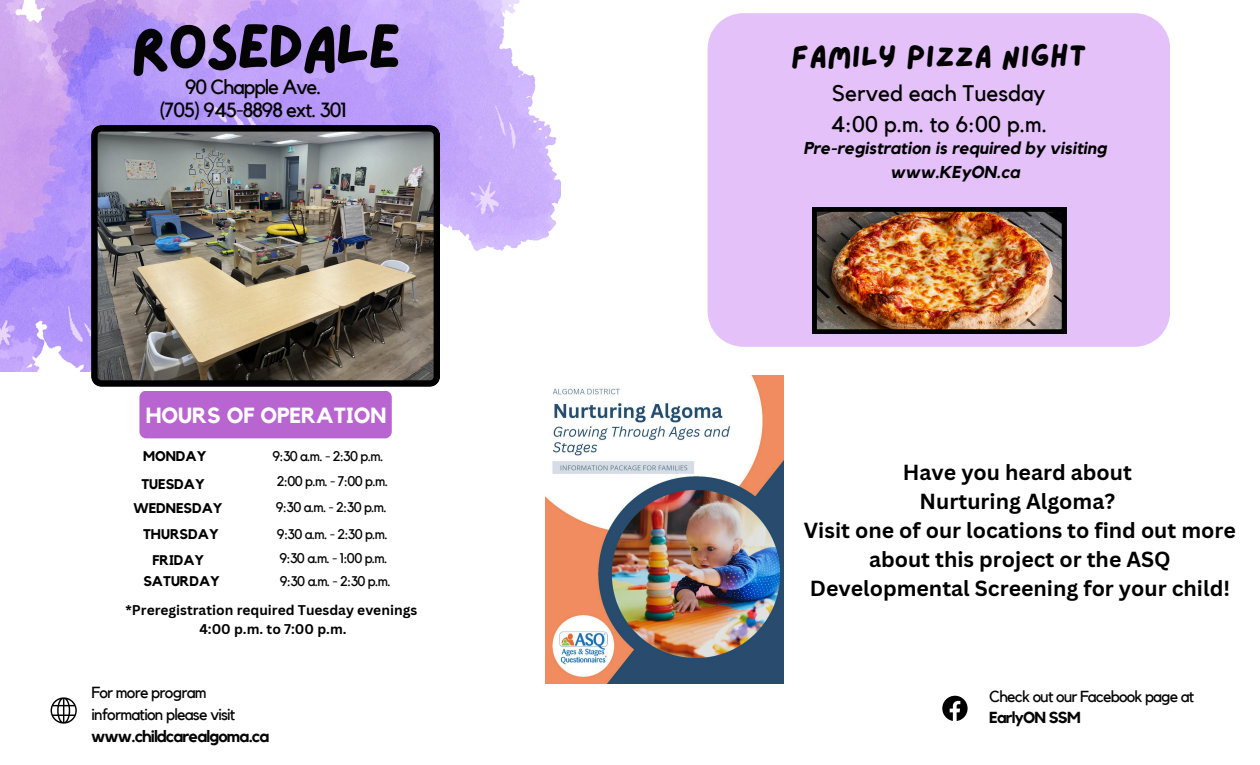
<style>
.page{position:relative;width:1260px;height:765px;background:#fff}
.page>*{position:absolute;margin:0;border:0;box-sizing:border-box;transform-origin:0 0}
.t1{font:63.38px "Lazydog";letter-spacing:-.05em;color:#040404}
.t2{font:30.88px "Lazydog";color:#000}
.t3{font:22.5px/31px "Kollektif";color:#000}
.t4{font:700 21.88px "Kollektif";color:#fff}
.t5{font:700 21.25px/29px "Canva Sans";color:#000;text-align:center}
.t6{font:20.5px/23.5px "Kollektif";letter-spacing:-.05em;color:#040404;text-align:center}
.t7{font:italic 700 17.12px/23.5px "Kollektif";color:#000;text-align:center}
.t8{font:700 16.38px "Kollektif";letter-spacing:-.05em;color:#040404}
.t9{font:16px/20.8px "Kollektif";letter-spacing:-.045em;color:#040404}
.t10{font:14px "Kollektif";letter-spacing:-.05em;color:#040404}
.t11{font:700 14px "Kollektif";color:#000}
.t12{font:700 13.75px "Canva Sans";color:#000}
.s1{font-weight:700}
</style>
<div class="page">
<img style="left:0;top:0;width:560px;height:372px">
<div style="left:139px;top:391px;width:253px;height:47px;background:#b965d1;border-radius:7px"></div>
<div style="left:708px;top:13px;width:462px;height:334px;background:#e4c1f9"></div>
<svg style="left:942px;top:696px;width:26px;height:25px"></svg>
<svg style="left:51px;top:697px;width:26px;height:27px"></svg>
<img style="left:91px;top:125px;width:349px;height:262px">
<img style="left:812px;top:207px;width:254px;height:127px">
<img style="left:546px;top:376px;width:238px;height:308px">
<p class="t1" style="left:131px;top:17px;width:273px">ROSEDALE</p>
<p class="t6" style="left:160px;top:76px;width:189px">90 Chapple Ave.<br>(705) 945-8898 ext. 301</p>
<h4 class="t4" style="left:146px;top:405px;width:242px">HOURS OF OPERATION</h4>
<h4 class="t11" style="left:143px;top:450px;width:65px">MONDAY</h4>
<h5 class="t11" style="left:141px;top:478px;width:65px">TUESDAY</h5>
<p class="t11" style="left:133px;top:502px;width:91px">WEDNESDAY</p>
<p class="t11" style="left:143px;top:528px;width:77px">THURSDAY</p>
<p class="t11" style="left:152px;top:553px;width:53px">FRIDAY</p>
<h2 class="t11" style="left:143px;top:575px;width:78px">SATURDAY</h2>
<p class="t10" style="left:272px;top:450px;width:112px">9:30 a.m. - 2:30 p.m.</p>
<p class="t10" style="left:277px;top:475px;width:113px">2:00 p.m. - 7:00 p.m.</p>
<p class="t10" style="left:276px;top:501px;width:112px">9:30 a.m. - 2:30 p.m.</p>
<p class="t10" style="left:277px;top:528px;width:112px">9:30 a.m. - 2:30 p.m.</p>
<p class="t10" style="left:280px;top:551px;width:110px">9:30 a.m. - 1:00 p.m.</p>
<h3 class="t10" style="left:280px;top:575px;width:112px">9:30 a.m. - 2:30 p.m.</h3>
<p class="t12" style="left:125px;top:600px;width:293px">*Preregistration required Tuesday evenings</p>
<p class="t12" style="left:199px;top:619px;width:149px">4:00 p.m. to 7:00 p.m.</p>
<p class="t9" style="left:91px;top:682px;width:146px;line-height:21.9px">For more program information please visit</p>
<p class="t8" style="left:91px;top:729px;width:180px">www.childcarealgoma.ca</p>
<p class="t2" style="left:791px;top:41px;width:298px">FAMILY PIZZA NIGHT</p>
<p class="t3" style="left:831px;top:78px;width:218px">Served each Tuesday<br>4:00 p.m. to 6:00 p.m.</p>
<h1 class="t7" style="left:804px;top:137px;width:305px">Pre-registration is required by visiting www.KEyON.ca</h1>
<p class="t5" style="left:804px;top:457px;width:434px">Have you heard about<br>Nurturing Algoma?<br>Visit one of our locations to find out more about this project or the ASQ<br>Developmental Screening for your child!</p>
<p class="t9" style="left:989px;top:687px;width:207px">Check out our Facebook page at<br><span class="s1">EarlyON SSM</span></p>
</div>
